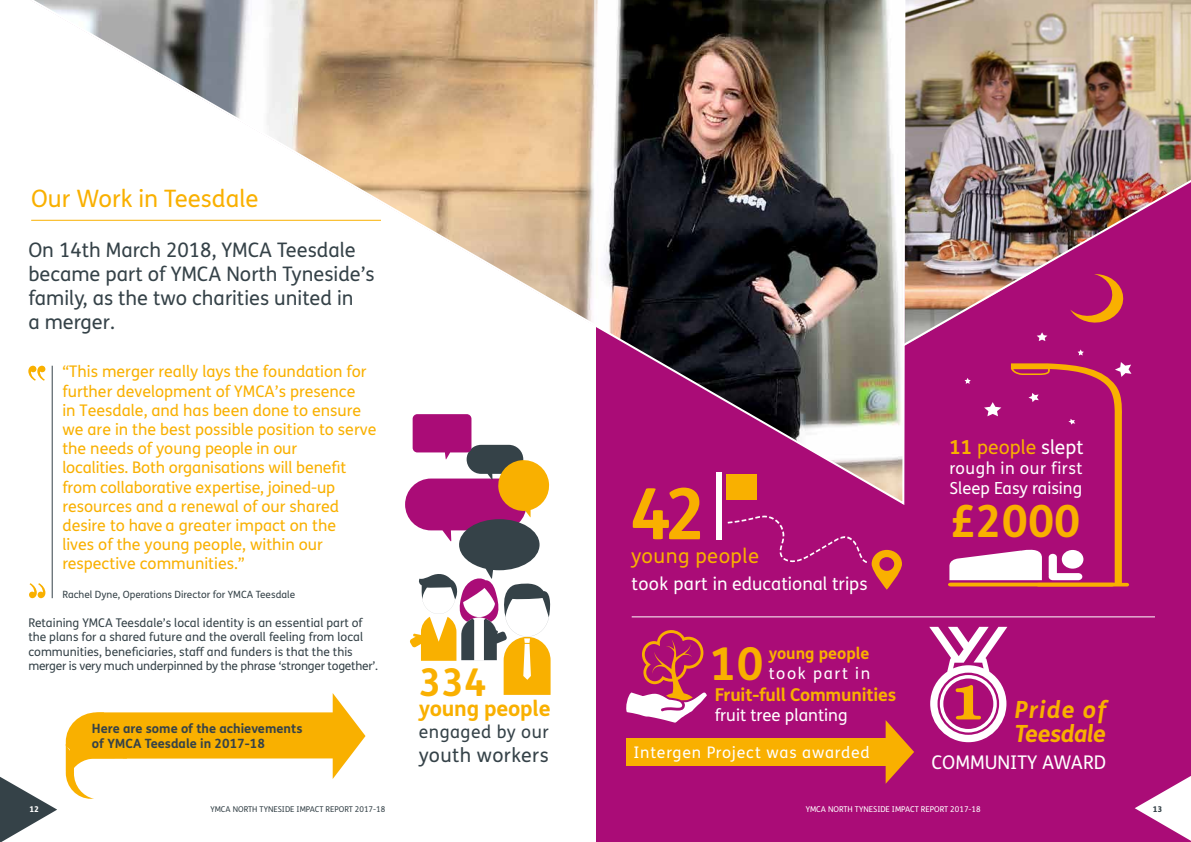
<style>
.page{position:relative;width:1191px;height:842px;background:#fff}
.page>*{position:absolute;margin:0;border:0;box-sizing:border-box;transform-origin:0 0}
.t1{font:700 70.8px "FS Me Pro";color:#f9b000}
.t2{font:700 45.3px "FS Me Pro";color:#f9b000}
.t3{font:700 44.4px "FS Me Pro";color:#f9b000}
.t4{font:700 38.3px "FS Me Pro";color:#f9b000}
.t5{font:24px "FS Me Pro";color:#f9b000}
.t6{font:italic 700 23.7px/23.7px "FS Me Pro";letter-spacing:-.02em;color:#f9b000}
.t7{font:700 21.5px "FS Me Pro";letter-spacing:-.01em;color:#f9b000}
.t8{font:20.3px "FS Me Pro";letter-spacing:.02em;color:#f9b000}
.t9{font:20px/24px "FS Me Pro";color:#354248}
.t10{font:19.6px "FS Me Pro";letter-spacing:.02em;color:#354248}
.t11{font:19.4px "FS Me Pro";color:#f9b000}
.t12{font:18.8px "FS Me Pro";color:#fff}
.t13{font:17.9px "FS Me Pro";color:#fff}
.t14{font:17.8px "FS Me Pro";letter-spacing:.03em;color:#354248}
.t15{font:700 17.7px "FS Me Pro";letter-spacing:-.01em;color:#f9b000}
.t16{font:16.8px "FS Me Pro";color:#fff}
.t17{font:16.6px/20px "FS Me Pro";color:#fff}
.t18{font:700 16.2px "FS Me Pro";color:#f9b000}
.t19{font:16.2px "FS Me Pro";letter-spacing:.1em;color:#fff}
.t20{font:16px/19.2px "FS Me Pro";color:#f9b000}
.t21{font:15.9px "FS Me Pro";letter-spacing:.05em;color:#fff}
.t22{font:700 12.8px/15.3px "FS Me Pro";color:#354248}
.t23{font:12px/14.4px "FS Me Pro";color:#354248}
.t24{font:10px "FS Me Pro";color:#354248}
.t25{font:8px "FS Me Pro";color:#354248}
.t26{font:8px "FS Me Pro";color:#fff}
.t27{font:800 8px "FS Me Pro";color:#fff}
.t28{font:800 8px "FS Me Pro";color:#354248}
.s1{font-weight:700}
.s2{color:#fff}
</style>
<div class="page">
<div style="left:596px;top:0;width:595px;height:842px;background:#aa0c77"></div>
<img style="left:906px;top:0;width:285px;height:119px">
<svg style="left:66px;top:693px;width:299px;height:106px"></svg>
<svg style="left:405px;top:507px;width:146px;height:188px"></svg>
<svg style="left:626px;top:630px;width:81px;height:93px"></svg>
<svg style="left:929px;top:627px;width:78px;height:115px"></svg>
<div style="left:716px;top:473px;width:6px;height:67px;background:#fff"></div>
<svg style="left:727px;top:516px;width:175px;height:74px"></svg>
<svg style="left:885px;top:720px;width:29px;height:64px"></svg>
<div style="left:626px;top:738px;width:267px;height:28px;background:#f9b000"></div>
<hr style="left:631px;top:616px;width:524px;height:1px;background:#fff">
<img style="left:906px;top:119px;width:285px;height:226px">
<img style="left:31px;top:0;width:875px;height:507px">
<svg style="left:1036px;top:332px;width:11px;height:9px"></svg>
<svg style="left:1070px;top:274px;width:57px;height:52px"></svg>
<svg style="left:948px;top:362px;width:183px;height:224px"></svg>
<svg style="left:1077px;top:349px;width:6px;height:6px"></svg>
<svg style="left:28px;top:366px;width:17px;height:15px"></svg>
<svg style="left:29px;top:583px;width:16px;height:15px"></svg>
<hr style="left:52px;top:366px;width:1px;height:232px;background:#354248">
<svg style="left:1134px;top:776px;width:57px;height:65px"></svg>
<svg style="left:0;top:777px;width:57px;height:65px"></svg>
<h3 class="t5" style="left:31px;top:182px;width:229px">Our Work in Teesdale</h3>
<p class="t9" style="left:28px;top:238px;width:348px">On 14th March 2018, YMCA Teesdale became part of YMCA North Tyneside’s family, as the two charities united in<br>a merger.</p>
<p class="t20" style="left:62px;top:362px;width:315px">“This merger really lays the foundation for further development of YMCA’s presence<br>in Teesdale, and has been done to ensure we are in the best possible position to serve the needs of young people in our<br>localities. Both organisations will benefit from collaborative expertise, joined-up resources and a renewal of our shared desire to have a greater impact on the<br>lives of the young people, within our respective communities.”</p>
<p class="t24" style="left:62px;top:588px;width:234px">Rachel Dyne, Operations Director for YMCA Teesdale</p>
<p class="t23" style="left:28px;top:615px;width:351px">Retaining YMCA Teesdale’s local identity is an essential part of the plans for a shared future and the overall feeling from local communities, beneficiaries, staff and funders is that the this merger is very much underpinned by the phrase ‘stronger together’.</p>
<p class="t22" style="left:92px;top:720px;width:212px">Here are some of the achievements of YMCA Teesdale in 2017-18</p>
<h3 class="t4" style="left:419px;top:653px;width:69px">334</h3>
<h3 class="t7" style="left:419px;top:691px;width:133px">young people</h3>
<p class="t14" style="left:419px;top:720px;width:131px">engaged by our</p>
<p class="t10" style="left:419px;top:742px;width:131px">youth workers</p>
<h1 class="t1" style="left:630px;top:459px;width:78px">42</h1>
<p class="t8" style="left:631px;top:541px;width:129px">young people</p>
<p class="t13" style="left:631px;top:571px;width:237px">took part in educational trips</p>
<p class="t18" style="left:768px;top:641px;width:102px">young people</p>
<p class="t19" style="left:768px;top:662px;width:103px">took part in</p>
<h2 class="t2" style="left:710px;top:629px;width:55px">10</h2>
<p class="t15" style="left:714px;top:681px;width:183px">Fruit-full Communities</p>
<p class="t16" style="left:714px;top:703px;width:134px">fruit tree planting</p>
<p class="t21" style="left:633px;top:741px;width:238px">Intergen Project was awarded</p>
<p class="t11" style="left:949px;top:434px;width:136px"><span class="s1">11</span> people <span class="s2">slept</span></p>
<p class="t17" style="left:949px;top:458px;width:135px">rough in our first<br>Sleep Easy raising</p>
<h3 class="t3" style="left:949px;top:487px;width:132px">£2000</h3>
<h3 class="t6" style="left:1014px;top:696px;width:93px">Pride of<br>Teesdale</h3>
<p class="t12" style="left:931px;top:749px;width:176px">COMMUNITY AWARD</p>
<p class="t27" style="left:29px;top:803px;width:11px">12</p>
<p class="t25" style="left:210px;top:804px;width:176px">YMCA NORTH TYNESIDE IMPACT REPORT 2017-18</p>
<p class="t26" style="left:805px;top:804px;width:176px">YMCA NORTH TYNESIDE IMPACT REPORT 2017-18</p>
<p class="t28" style="left:1152px;top:803px;width:11px">13</p>
</div>
